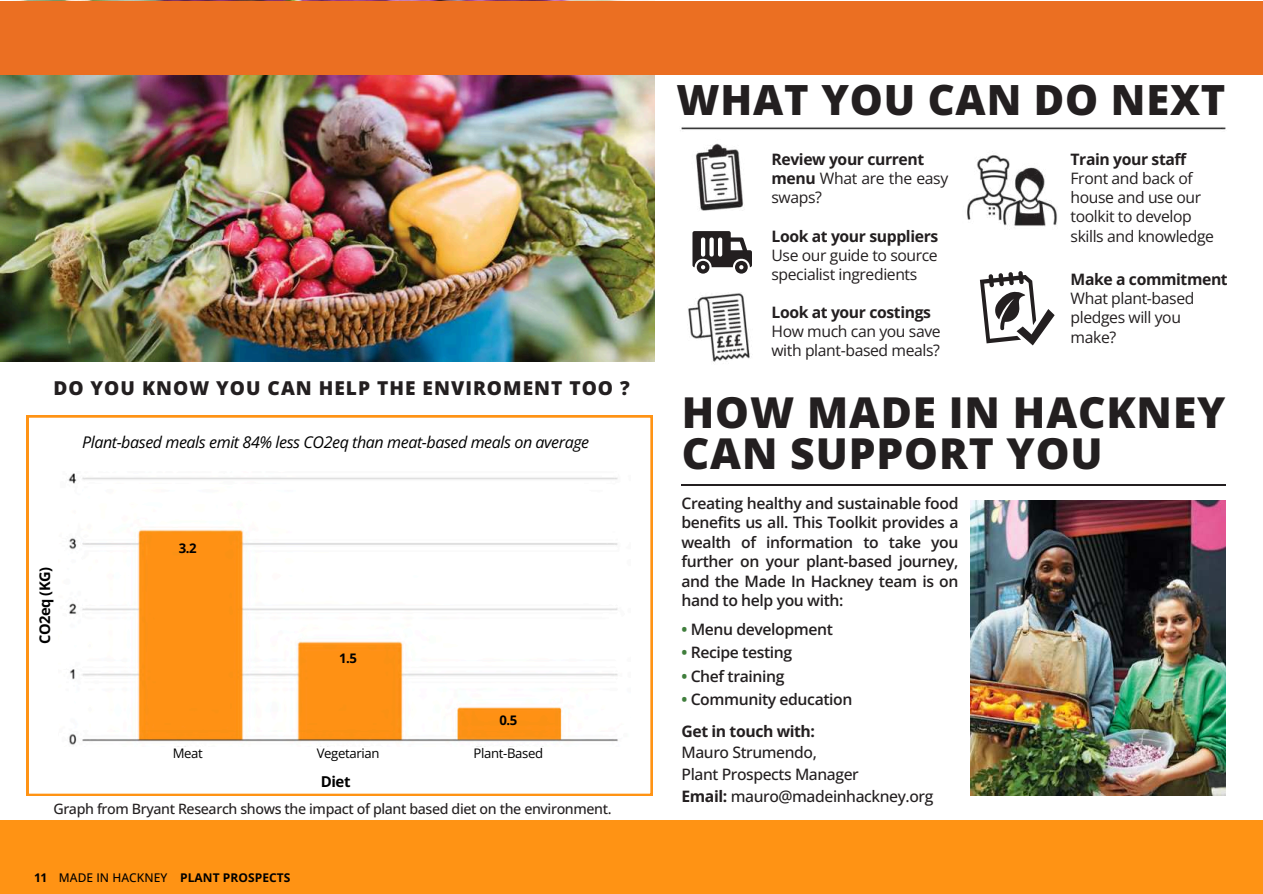
<style>
.page{position:relative;width:1263px;height:894px;background:#fff}
.page>*{position:absolute;margin:0;border:0;box-sizing:border-box;transform-origin:0 0}
.t1{font:800 42.6px/40.5px "Open Sans";letter-spacing:.02em;color:#231f20}
.t2{font:800 41.55px "Open Sans";letter-spacing:.02em;color:#231f20}
.t3{font:800 19.05px "Open Sans";letter-spacing:.055em;color:#231f20}
.t4{font:italic 16.05px "Open Sans";letter-spacing:-.025em;color:#000}
.t5{font:600 15.75px/19.5px "Open Sans";letter-spacing:-.025em;color:#231f20;text-align:justify}
.t6{font:15.75px/19.2px "Open Sans";letter-spacing:-.025em;color:#231f20}
.t7{font:700 15.75px/19.2px "Open Sans";letter-spacing:-.025em;color:#231f20}
.t8{font:500 15.75px/22px "Open Sans";letter-spacing:-.025em;color:#231f20}
.t9{font:700 15px "Open Sans";color:#000}
.t10{font:700 14.55px "Open Sans";letter-spacing:-.025em;color:#000}
.t11{font:500 14.25px "Open Sans";letter-spacing:-.025em;color:#231f20}
.t12{font:13.2px "Open Sans";letter-spacing:-.025em;color:#000}
.t13{font:700 13.2px "Open Sans";color:#000}
.t14{font:700 12px "Open Sans";letter-spacing:.005em;color:#000}
.s1{font-weight:500}
.s2{font-weight:400}
.s3{font-weight:700;color:#407e3c}
.s4{font-weight:700}
</style>
<div class="page">
<img style="left:0;top:0;width:655px;height:361px">
<div style="left:0;top:820px;width:1263px;height:73px;background:#ff9314"></div>
<img style="left:970px;top:500px;width:256px;height:295px">
<svg style="left:692px;top:232px;width:60px;height:41px"></svg>
<img style="left:688px;top:292px;width:62px;height:70px">
<hr style="left:681px;top:484px;width:545px;height:1px;background:#231f20">
<img style="left:680px;top:127px;width:546px;height:105px">
<svg style="left:980px;top:271px;width:75px;height:74px"></svg>
<div style="left:0;top:1px;width:1263px;height:74px;background:#eb6f22"></div>
<svg style="left:27px;top:415px;width:625px;height:380px"></svg>
<p class="t3" style="left:53px;top:373px;width:578px">DO YOU KNOW YOU CAN HELP THE ENVIROMENT TOO ?</p>
<p class="t4" style="left:82px;top:431px;width:509px">Plant-based meals emit 84% less CO2eq than meat-based meals on average</p>
<p class="t10" style="left:35px;top:644px;width:79px;rotate:-90deg">CO2eq (KG)</p>
<p class="t13" style="left:179px;top:539px;width:20px">3.2</p>
<p class="t13" style="left:339px;top:649px;width:20px">1.5</p>
<p class="t13" style="left:499px;top:710px;width:20px">0.5</p>
<p class="t12" style="left:173px;top:744px;width:32px">Meat</p>
<p class="t12" style="left:317px;top:744px;width:64px">Vegetarian</p>
<p class="t12" style="left:474px;top:744px;width:71px">Plant-Based</p>
<p class="t9" style="left:321px;top:770px;width:31px">Diet</p>
<p class="t11" style="left:53px;top:798px;width:560px">Graph from Bryant Research shows the impact of plant based diet on the environment.</p>
<p class="t14" style="left:34px;top:869px;width:258px">11 <span class="s1">MADE IN HACKNEY</span> PLANT PROSPECTS</p>
<h2 class="t2" style="left:676px;top:69px;width:551px">WHAT YOU CAN DO NEXT</h2>
<p class="t7" style="left:771px;top:149px;width:178px">Review your current menu <span class="s2">What are the easy swaps?</span></p>
<p class="t7" style="left:771px;top:226px;width:168px">Look at your suppliers</p>
<p class="t6" style="left:771px;top:245px;width:168px">Use our guide to source specialist ingredients</p>
<p class="t7" style="left:771px;top:302px;width:161px">Look at your costings</p>
<p class="t6" style="left:771px;top:321px;width:171px">How much can you save with plant-based meals?</p>
<p class="t7" style="left:1070px;top:149px;width:117px">Train your staff</p>
<p class="t6" style="left:1070px;top:168px;width:145px">Front and back of house and use our toolkit to develop skills and knowledge</p>
<p class="t7" style="left:1070px;top:269px;width:159px">Make a commitment</p>
<p class="t6" style="left:1070px;top:288px;width:125px">What plant-based pledges will you make?</p>
<h1 class="t1" style="left:682px;top:391px;width:545px">HOW MADE IN HACKNEY<br>CAN SUPPORT YOU</h1>
<p class="t5" style="left:681px;top:492px;width:279px">Creating healthy and sustainable food benefits us all. This Toolkit provides a wealth of information to take you further on your plant-based journey, and the Made In Hackney team is on hand to help you with:</p>
<p class="t5" style="left:681px;top:619px;width:153px"><span class="s3">•</span> Menu development</p>
<p class="t5" style="left:681px;top:642px;width:112px"><span class="s3">•</span> Recipe testing</p>
<p class="t5" style="left:681px;top:665px;width:105px"><span class="s3">•</span> Chef training</p>
<p class="t5" style="left:681px;top:682px;width:172px;line-height:32.5px"><span class="s3">•</span> Community education<br><span class="s4">Get in touch with:</span></p>
<p class="t8" style="left:681px;top:740px;width:253px">Mauro Strumendo,<br>Plant Prospects Manager<br><span class="s4">Email:</span> mauro@madeinhackney.org</p>
</div>
